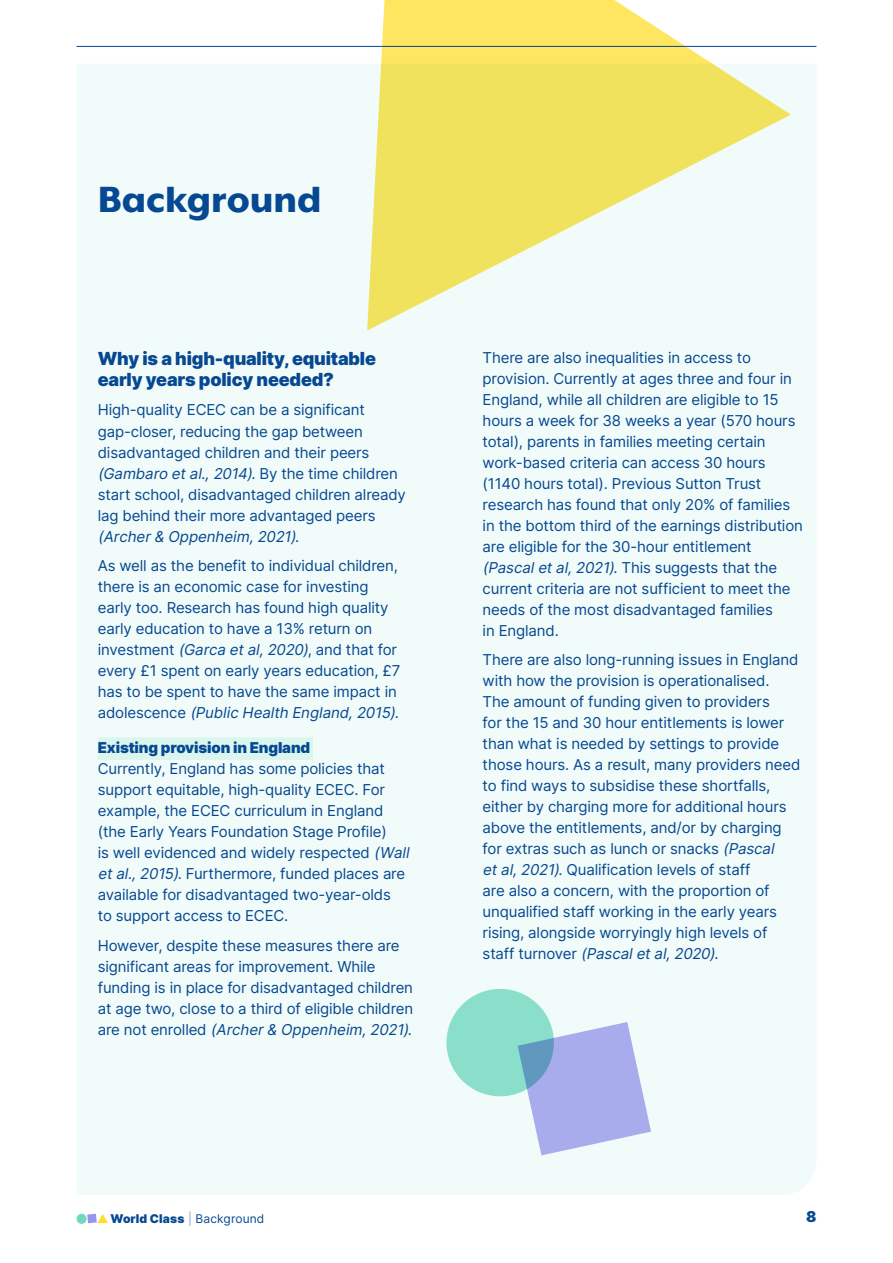
<style>
.page{position:relative;width:893px;height:1263px;background:#fff}
.page>*{position:absolute;margin:0;border:0;box-sizing:border-box;transform-origin:0 0}
.t1{font:800 42px "Mr Eaves XL Mod OT";color:#064891}
.t2{font:900 18px/21px "Inter";letter-spacing:-.01em;color:#064891}
.t3{font:15px/21px "Inter";letter-spacing:-.01em;color:#064891}
.t4{font:900 15px "Inter";letter-spacing:-.01em;color:#064891}
.t5{font:900 12px "Inter";letter-spacing:.01em;color:#064891}
.s1{font-style:italic}
.s2{font-weight:400;color:#82a3c8}
.s3{font-weight:400}
</style>
<div class="page">
<svg style="left:87px;top:1214px;width:21px;height:9px"></svg>
<div style="left:77px;top:1214px;width:10px;height:10px;background:#70d9bf;border-radius:50%"></div>
<div style="left:77px;top:64px;width:739px;height:1131px;background:#f1fbf9"></div>
<div style="left:98px;top:737px;width:215px;height:23px;background:#dbf6ef"></div>
<div style="left:446px;top:989px;width:108px;height:107px;background:#8adfca;border-radius:50%"></div>
<svg style="left:367px;top:0;width:424px;height:331px;fill:#f1e660"></svg>
<svg style="left:518px;top:1022px;width:133px;height:133px"></svg>
<hr style="left:77px;top:46px;width:739px;height:1px;background:#064891">
<h1 class="t1" style="left:98px;top:186px;width:225px">Background</h1>
<p class="t2" style="left:98px;top:348px;width:280px">Why is a high-quality, equitable early years policy needed?</p>
<p class="t3" style="left:98px;top:399px;width:310px">High-quality ECEC can be a significant gap-closer, reducing the gap between disadvantaged children and their peers <span class="s1">(Gambaro etal.,2014)</span>. By t h e t i m e c h i l d re n start school, disadvantaged children already lag behind their more advantaged peers <span class="s1">(Archer&amp; Oppenheim,2021)</span>.</p>
<p class="t3" style="left:98px;top:555px;width:304px">As well as the benefit to individual children, there is an economic case for investing early too. Research has found high quality early education to have a 13% return on investment <span class="s1">(Garca etal,2020)</span>, and that for every £1 spent on early years education, £7 has to be spent to have the same impact in a d o l e s c e n c e <span class="s1">(Public Health England,2015)</span>.</p>
<p class="t4" style="left:98px;top:739px;width:214px">Existing provision in England</p>
<p class="t3" style="left:98px;top:758px;width:316px">Currently, England has some policies that support equitable, high-quality ECEC. For example, the ECEC curriculum in England (the Early Years Foundation Stage Profile)<br>is well evidenced and widely respected <span class="s1">(Wall etal.,2015)</span>. Furthermore, funded places are available for disadvantaged two-year-olds<br>to support access to ECEC.</p>
<p class="t3" style="left:98px;top:934px;width:317px">However, despite these measures there are significant areas for improvement. While funding is in place for disadvantaged children at age two, close to a third of eligible children a r e n o t e n r o l l e d <span class="s1">(Archer&amp; Oppenheim,2021)</span>.</p>
<p class="t3" style="left:483px;top:347px;width:322px">There are also inequalities in access to provision. Currently at ages three and four in England, while all children are eligible to 15 hours a week for 38 weeks a year (570 hours total), parents in families meeting certain work-based criteria can access 30 hours (1140 hours total). Previous Sutton Trust research has found that only 20% of families in the bottom third of the earnings distribution are eligible for the 30-hour entitlement <span class="s1">(Pascaletal,2021)</span>. This suggests that the current criteria are not sufficient to meet the needs of the most disadvantaged families<br>in England.</p>
<p class="t3" style="left:483px;top:649px;width:319px">There are also long-running issues in England with how the provision is operationalised.<br>The amount of funding given to providers<br>for the 15 and 30 hour entitlements is lower than what is needed by settings to provide those hours. As a result, many providers need to find ways to subsidise these shortfalls, either by charging more for additional hours above the entitlements, and/or by charging for extras such as lunch or snacks <span class="s1">(Pascal etal,2021)</span>. Qualification levels of staff<br>are also a concern, with the proportion of unqualified staff working in the early years rising, alongside worryingly high levels of<br>s t a ff t u r n ove r <span class="s1">(Pascaletal,2020)</span>.</p>
<p class="t5" style="left:111px;top:1211px;width:155px">World Class <span class="s2">|</span> <span class="s3">Background</span></p>
<p class="t4" style="left:806px;top:1208px;width:12px">8</p>
</div>
